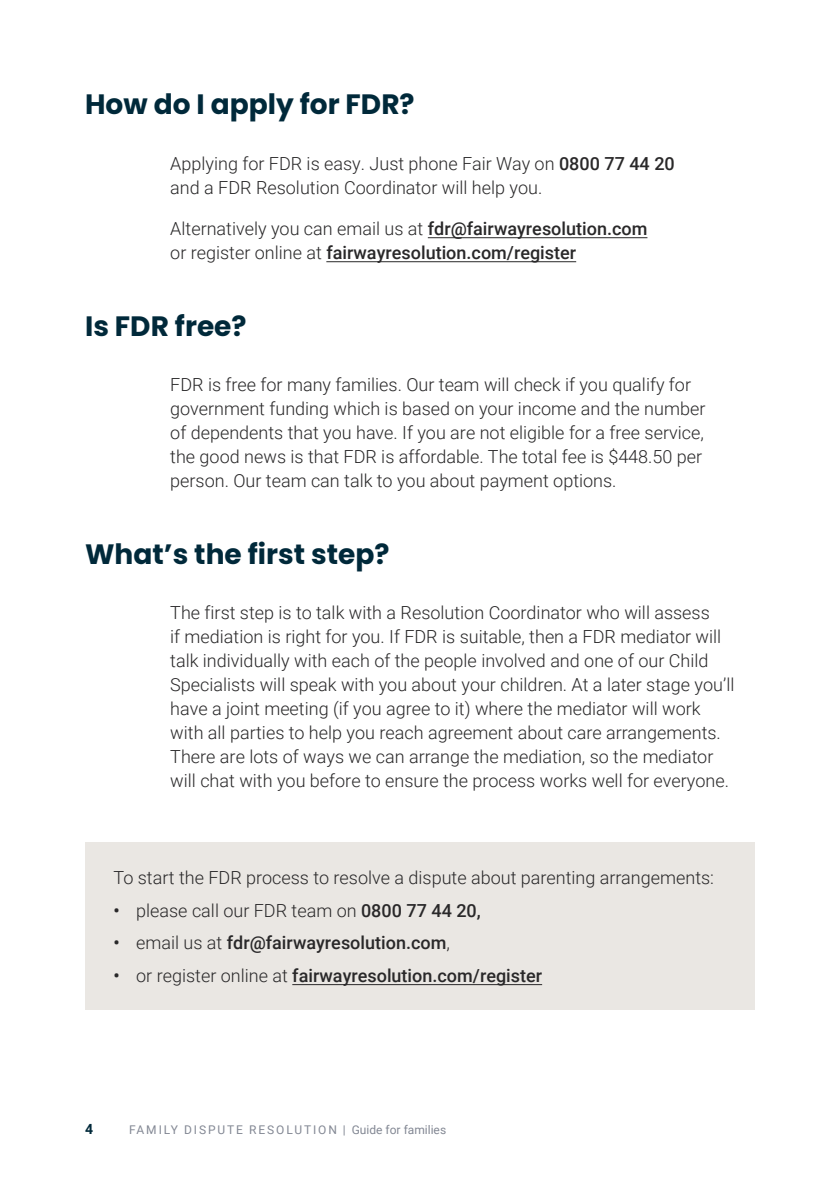
<style>
.page{position:relative;width:840px;height:1191px;background:#fff}
.page>*{position:absolute;margin:0;border:0;box-sizing:border-box;transform-origin:0 0}
.t1{font:700 28px "Poppins";color:#00293a}
.Body{font:300 18px/24px "Roboto";color:#292829}
.Body-2{font:500 18px/24px "Roboto";color:#292829}
.Body_box{font:300 18px "Roboto";color:#292829}
.t2{font:700 14px "Roboto";color:#00293a}
.t3{font:12px "Roboto";letter-spacing:.155em;color:#838894}
.s1{font-weight:500}
.s2{font-weight:300}
</style>
<div class="page">
<hr style="left:839px;top:0;width:1px;height:1191px;background:#eae7e3">
<hr style="left:427px;top:237px;width:220px;height:1px;background:#292829">
<hr style="left:326px;top:261px;width:250px;height:1px;background:#292829">
<div style="left:85px;top:842px;width:669px;height:168px;background:#eae7e3"></div>
<hr style="left:292px;top:984px;width:250px;height:1px;background:#292829">
<h2 class="t1" style="left:85px;top:88px;width:331px">How do I apply for FDR?</h2>
<p class="Body" style="left:170px;top:151px;width:506px">Applying for FDR is easy. Just phone Fair Way on <span class="s1">0800 77 44 20 </span>and a FDR Resolution Coordinator will help you.</p>
<p class="Body-2" style="left:170px;top:216px;width:478px"><span class="s2">Alternatively you can email us at</span> fdr@fairwayresolution.com <span class="s2">or register online at</span> fairwayresolution.com/register</p>
<h2 class="t1" style="left:85px;top:309px;width:163px">Is FDR free?</h2>
<p class="Body" style="left:170px;top:372px;width:536px">FDR is free for many families. Our team will check if you qualify for government funding which is based on your income and the number of dependents that you have. If you are not eligible for a free service, the good news is that FDR is affordable. The total fee is $448.50 per person. Our team can talk to you about payment options.</p>
<h2 class="t1" style="left:85px;top:537px;width:306px">What’s the first step?</h2>
<p class="Body" style="left:170px;top:600px;width:565px">The first step is to talk with a Resolution Coordinator who will assess<br>if mediation is right for you. If FDR is suitable, then a FDR mediator will talk individually with each of the people involved and one of our Child Specialists will speak with you about your children. At a later stage you’ll have a joint meeting (if you agree to it) where the mediator will work with all parties to help you reach agreement about care arrangements.<br>There are lots of ways we can arrange the mediation, so the mediator will chat with you before to ensure the process works well for everyone.</p>
<p class="Body_box" style="left:113px;top:865px;width:601px">To start the FDR process to resolve a dispute about parenting arrangements:</p>
<p class="Body" style="left:113px;top:897px;width:368px"><span class="s1">•</span> please call our FDR team on <span class="s1">0800 77 44 20,</span></p>
<p class="Body-2" style="left:113px;top:930px;width:337px">• <span class="s2">email us at</span> fdr@fairwayresolution.com<span class="s2">,</span></p>
<p class="Body-2" style="left:113px;top:962px;width:430px">• <span class="s2">or register online at</span> fairwayresolution.com/register</p>
<p class="t2" style="left:85px;top:1119px;width:10px">4</p>
<p class="t3" style="left:129px;top:1121px;width:318px">FAMILY DISPUTE RESOLUTION | Guide for families</p>
</div>
